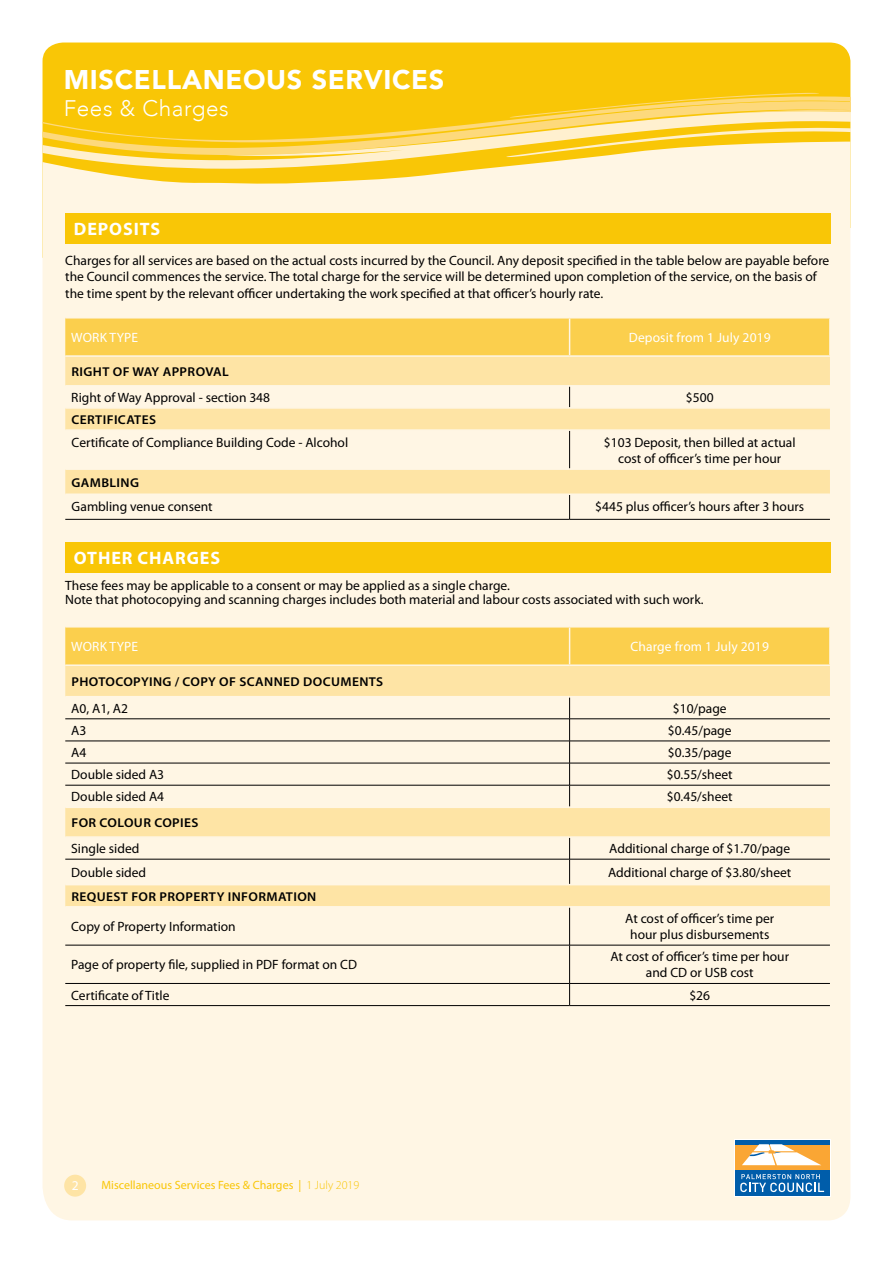
<style>
.page{position:relative;width:893px;height:1263px;background:#fff}
.page>*{position:absolute;margin:0;border:0;box-sizing:border-box;transform-origin:0 0}
.t1{font:900 27px "Avenir";letter-spacing:.025em;color:#fff}
.t2{font:300 22.5px "Avenir";letter-spacing:.025em;color:#fff}
.t3{font:700 18px "Myriad Pro";letter-spacing:.05em;color:#fff}
.t4{font:13.5px/16.2px "Myriad Pro";color:#000;text-align:center}
.t5{font:13.5px "Myriad Pro";letter-spacing:.01em;color:#fff}
.t6{font:600 12.9px "Myriad Pro";letter-spacing:.03em;color:#000;scale:1.05 1}
.t7{font:12px "Myriad Pro";color:#f9c606}
.s1{font-weight:300}
</style>
<div class="page">
<div style="left:42px;top:42px;width:809px;height:235px;background:#f9c606"></div>
<svg style="left:43px;top:93px;width:807px;height:18px;fill:#f9c606"></svg>
<svg style="left:43px;top:111px;width:807px;height:31px;fill:#f9c606"></svg>
<div style="left:43px;top:142px;width:807px;height:1078px;background:#fff6e4"></div>
<div style="left:734px;top:1139px;width:97px;height:57px;background:#fff"></div>
<div style="left:735px;top:1142px;width:95px;height:31px;background:#faa634"></div>
<div style="left:735px;top:1170px;width:95px;height:26px;background:#005daa"></div>
<hr style="left:735px;top:1140px;width:95px;height:4px;background:#005daa">
<svg style="left:740px;top:1174px;width:84px;height:18px"></svg>
<svg style="left:742px;top:1144px;width:79px;height:21px"></svg>
<div style="left:64px;top:1175px;width:22px;height:21px;background:#fee4a5;border-radius:50%"></div>
<div style="left:65px;top:213px;width:766px;height:31px;background:#f9c606"></div>
<div style="left:65px;top:542px;width:766px;height:30px;background:#f9c606"></div>
<div style="left:65px;top:318px;width:764px;height:37px;background:#fbcf4d"></div>
<svg style="left:65px;top:357px;width:765px;height:136px;fill:#fee4a5"></svg>
<hr style="left:65px;top:519px;width:505px;height:1px;background:#000">
<hr style="left:570px;top:519px;width:260px;height:1px;background:#000">
<svg style="left:569px;top:387px;width:1px;height:20px"></svg>
<hr style="left:569px;top:431px;width:1px;height:37px;background:#000">
<svg style="left:569px;top:495px;width:1px;height:24px"></svg>
<hr style="left:65px;top:317px;width:505px;height:1px;background:#fff6e4">
<hr style="left:65px;top:355px;width:505px;height:2px;background:#fff6e4">
<hr style="left:569px;top:318px;width:1px;height:37px;background:#fff6e4">
<hr style="left:570px;top:317px;width:261px;height:1px;background:#fff6e4">
<hr style="left:570px;top:355px;width:261px;height:2px;background:#fff6e4">
<hr style="left:829px;top:318px;width:2px;height:37px;background:#fff6e4">
<hr style="left:65px;top:407px;width:505px;height:2px;background:#fff6e4">
<hr style="left:65px;top:468px;width:505px;height:2px;background:#fff6e4">
<hr style="left:570px;top:407px;width:260px;height:2px;background:#fff6e4">
<hr style="left:570px;top:468px;width:260px;height:2px;background:#fff6e4">
<hr style="left:65px;top:385px;width:505px;height:2px;background:#fff6e4">
<hr style="left:65px;top:429px;width:505px;height:2px;background:#fff6e4">
<hr style="left:65px;top:493px;width:505px;height:2px;background:#fff6e4">
<hr style="left:570px;top:385px;width:260px;height:2px;background:#fff6e4">
<hr style="left:570px;top:429px;width:260px;height:2px;background:#fff6e4">
<hr style="left:570px;top:493px;width:260px;height:2px;background:#fff6e4">
<div style="left:65px;top:627px;width:764px;height:37px;background:#fbcf4d"></div>
<svg style="left:65px;top:666px;width:765px;height:240px;fill:#fff6e4"></svg>
<hr style="left:65px;top:741px;width:505px;height:1px;background:#000">
<hr style="left:570px;top:741px;width:260px;height:1px;background:#000">
<hr style="left:65px;top:763px;width:505px;height:1px;background:#000">
<hr style="left:570px;top:763px;width:260px;height:1px;background:#000">
<hr style="left:65px;top:785px;width:505px;height:1px;background:#000">
<hr style="left:570px;top:785px;width:260px;height:1px;background:#000">
<hr style="left:65px;top:859px;width:505px;height:1px;background:#000">
<hr style="left:570px;top:859px;width:260px;height:1px;background:#000">
<hr style="left:65px;top:945px;width:505px;height:1px;background:#000">
<hr style="left:570px;top:945px;width:260px;height:1px;background:#000">
<hr style="left:65px;top:983px;width:505px;height:1px;background:#000">
<hr style="left:570px;top:983px;width:260px;height:1px;background:#000">
<hr style="left:65px;top:1005px;width:505px;height:1px;background:#000">
<hr style="left:570px;top:1005px;width:260px;height:1px;background:#000">
<hr style="left:65px;top:718px;width:505px;height:1px;background:#000">
<hr style="left:570px;top:718px;width:260px;height:1px;background:#000">
<svg style="left:569px;top:697px;width:1px;height:109px"></svg>
<svg style="left:569px;top:838px;width:1px;height:46px"></svg>
<hr style="left:569px;top:907px;width:1px;height:38px;background:#000">
<hr style="left:569px;top:945px;width:1px;height:38px;background:#000">
<svg style="left:569px;top:984px;width:1px;height:21px"></svg>
<hr style="left:65px;top:626px;width:505px;height:1px;background:#fff6e4">
<hr style="left:65px;top:664px;width:505px;height:2px;background:#fff6e4">
<hr style="left:65px;top:806px;width:505px;height:2px;background:#fff6e4">
<hr style="left:65px;top:884px;width:505px;height:1px;background:#fff6e4">
<hr style="left:569px;top:627px;width:1px;height:37px;background:#fff6e4">
<hr style="left:570px;top:626px;width:261px;height:1px;background:#fff6e4">
<hr style="left:570px;top:664px;width:261px;height:2px;background:#fff6e4">
<hr style="left:570px;top:806px;width:260px;height:2px;background:#fff6e4">
<hr style="left:570px;top:884px;width:260px;height:1px;background:#fff6e4">
<hr style="left:829px;top:627px;width:2px;height:37px;background:#fff6e4">
<hr style="left:65px;top:696px;width:505px;height:1px;background:#fff6e4">
<hr style="left:65px;top:836px;width:505px;height:2px;background:#fff6e4">
<hr style="left:65px;top:906px;width:505px;height:1px;background:#fff6e4">
<hr style="left:570px;top:696px;width:260px;height:1px;background:#fff6e4">
<hr style="left:570px;top:836px;width:260px;height:2px;background:#fff6e4">
<hr style="left:570px;top:906px;width:260px;height:1px;background:#fff6e4">
<h1 class="t1" style="left:64px;top:56px;width:382px">MISCELLANEOUS SERVICES</h1>
<h2 class="t2" style="left:64px;top:95px;width:166px">Fees &amp; Charges</h2>
<h3 class="t3" style="left:74px;top:217px;width:88px">DEPOSITS</h3>
<p class="t4" style="left:65px;top:252px;width:766px;text-align:left">Charges for all services are based on the actual costs incurred by the Council. Any deposit specified in the table below are payable before the Council commences the service. The total charge for the service will be determined upon completion of the service, on the basis of the time spent by the relevant officer undertaking the work specified at that officer’s hourly rate.</p>
<p class="t5" style="left:71px;top:329px;width:68px">WORK TYPE</p>
<p class="t5" style="left:629px;top:329px;width:143px">Deposit from 1 July 2019</p>
<p class="t6" style="left:71px;top:363px;width:152px">RIGHT OF WAY APPROVAL</p>
<p class="t4" style="left:71px;top:389px;width:200px">Right of Way Approval - section 348</p>
<p class="t4" style="left:686px;top:389px;width:29px">$500</p>
<p class="t6" style="left:71px;top:411px;width:82px">CERTIFICATES</p>
<p class="t4" style="left:72px;top:434px;width:278px">Certificate of Compliance Building Code - Alcohol</p>
<p class="t4" style="left:604px;top:434px;width:193px">$103 Deposit, then billed at actual cost of officer’s time per hour</p>
<p class="t6" style="left:71px;top:474px;width:66px">GAMBLING</p>
<p class="t4" style="left:72px;top:498px;width:143px">Gambling venue consent</p>
<p class="t4" style="left:595px;top:498px;width:210px">$445 plus officer’s hours after 3 hours</p>
<h3 class="t3" style="left:74px;top:546px;width:148px">OTHER CHARGES</h3>
<p class="t4" style="left:65px;top:578px;width:640px;line-height:13.5px;text-align:left">These fees may be applicable to a consent or may be applied as a single charge.<br>Note that photocopying and scanning charges includes both material and labour costs associated with such work.</p>
<p class="t5" style="left:71px;top:638px;width:68px">WORK TYPE</p>
<p class="t5" style="left:631px;top:638px;width:140px">Charge from 1 July 2019</p>
<p class="t6" style="left:71px;top:673px;width:299px">PHOTOCOPYING / COPY OF SCANNED DOCUMENTS</p>
<p class="t4" style="left:71px;top:700px;width:58px">A0, A1, A2</p>
<p class="t4" style="left:673px;top:700px;width:55px">$10/page</p>
<p class="t4" style="left:71px;top:722px;width:17px">A3</p>
<p class="t4" style="left:668px;top:722px;width:65px">$0.45/page</p>
<p class="t4" style="left:71px;top:744px;width:17px">A4</p>
<p class="t4" style="left:668px;top:744px;width:65px">$0.35/page</p>
<p class="t4" style="left:71px;top:766px;width:94px">Double sided A3</p>
<p class="t4" style="left:667px;top:766px;width:67px">$0.55/sheet</p>
<p class="t4" style="left:71px;top:788px;width:94px">Double sided A4</p>
<p class="t4" style="left:667px;top:788px;width:67px">$0.45/sheet</p>
<p class="t6" style="left:71px;top:815px;width:123px">FOR COLOUR COPIES</p>
<p class="t4" style="left:71px;top:840px;width:70px">Single sided</p>
<p class="t4" style="left:609px;top:840px;width:182px">Additional charge of $1.70/page</p>
<p class="t4" style="left:71px;top:864px;width:76px">Double sided</p>
<p class="t4" style="left:608px;top:864px;width:185px">Additional charge of $3.80/sheet</p>
<p class="t6" style="left:71px;top:888px;width:235px">REQUEST FOR PROPERTY INFORMATION</p>
<p class="t4" style="left:71px;top:918px;width:166px">Copy of Property Information</p>
<p class="t4" style="left:625px;top:910px;width:151px">At cost of officer’s time per hour plus disbursements</p>
<p class="t4" style="left:71px;top:956px;width:287px">Page of property file, supplied in PDF format on CD</p>
<p class="t4" style="left:610px;top:948px;width:180px">At cost of officer’s time per hour and CD or USB cost</p>
<p class="t4" style="left:71px;top:987px;width:100px">Certificate of Title</p>
<p class="t4" style="left:689px;top:987px;width:22px">$26</p>
<p class="t5" style="left:72px;top:1177px;width:8px">2</p>
<p class="t7" style="left:101px;top:1177px;width:259px">Miscellaneous Services Fees &amp; Charges | <span class="s1">1 July 2019</span></p>
</div>
